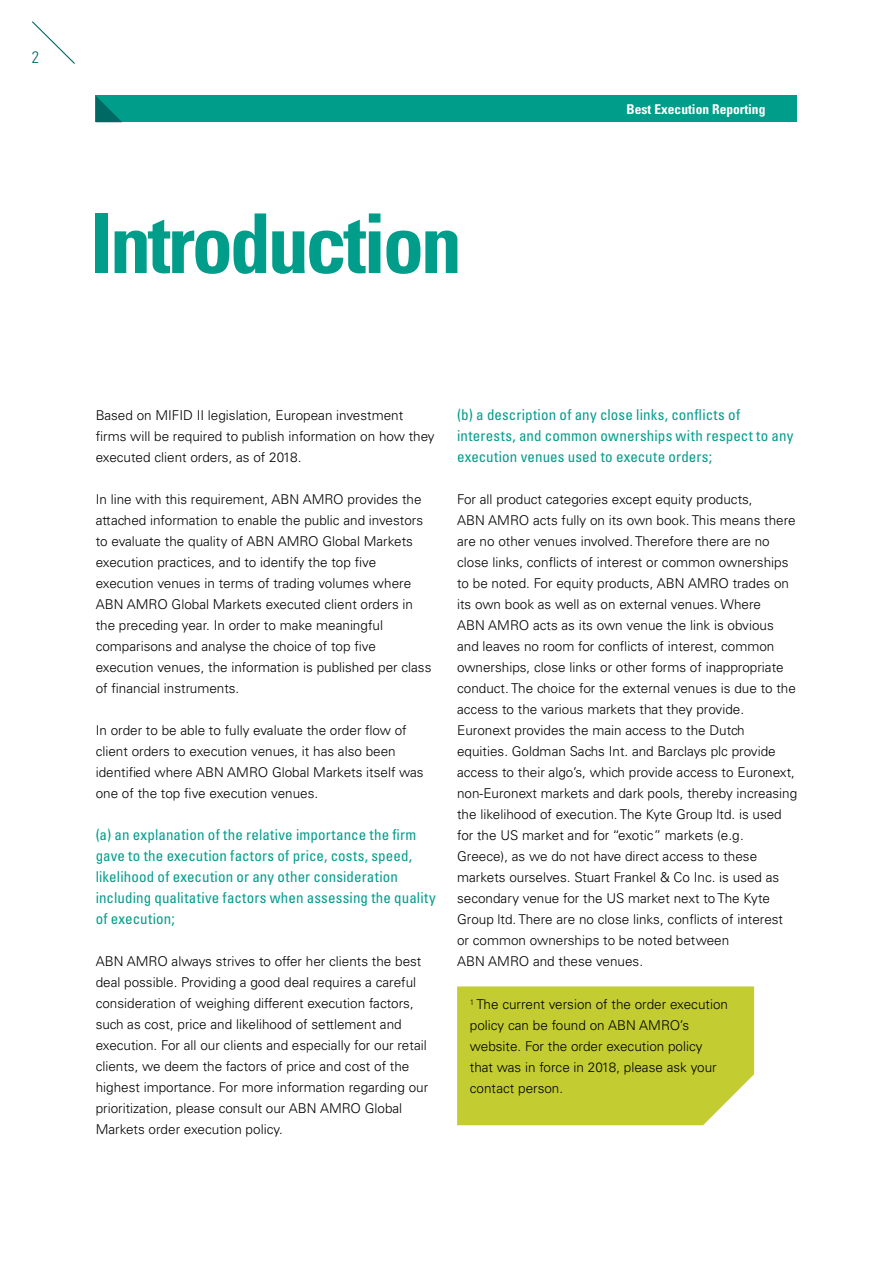
<style>
.page{position:relative;width:893px;height:1263px;background:#fff}
.page>*{position:absolute;margin:0;border:0;box-sizing:border-box;transform-origin:0 0}
.t1{font:700 condensed 82.5px "Univers LT Std";letter-spacing:-.04em;color:#009d8b}
.t2{font:300 condensed 16.5px "Univers LT Std";color:#006963}
.t3{font:condensed 15px/21px "Univers LT Std";letter-spacing:.01em;color:#009d8b}
.t4{font:300 13.5px/21px "Univers LT Std";color:#000}
.t5{font:700 condensed 13.5px "Univers LT Std";color:#fff}
</style>
<div class="page">
<div style="left:96px;top:96px;width:701px;height:26px;background:#009d8b"></div>
<svg style="left:96px;top:96px;width:26px;height:26px"></svg>
<svg style="left:32px;top:21px;width:43px;height:43px"></svg>
<div style="left:457px;top:986px;width:297px;height:139px;background:#c3cd32"></div>
<p class="t2" style="left:32px;top:47px;width:9px">2</p>
<h1 class="t1" style="left:90px;top:193px;width:373px">Introduction</h1>
<p class="t5" style="left:627px;top:101px;width:140px">Best Execution Reporting</p>
<p class="t4" style="left:96px;top:405px;width:341px">Based on MIFID II legislation, European investment firms will be required to publish information on how they executed client orders, as of 2018.</p>
<p class="t4" style="left:96px;top:489px;width:337px">In line with this requirement, ABN AMRO provides the attached information to enable the public and investors to evaluate the quality of ABN AMRO Global Markets execution practices, and to identify the top five execution venues in terms of trading volumes where ABN AMRO Global Markets executed client orders in the preceding year. In order to make meaningful comparisons and analyse the choice of top five execution venues, the information is published per class of financial instruments.</p>
<p class="t4" style="left:96px;top:720px;width:330px">In order to be able to fully evaluate the order flow of client orders to execution venues, it has also been identified where ABN AMRO Global Markets itself was one of the top five execution venues.</p>
<p class="t3" style="left:96px;top:824px;width:342px">(a) an explanation of the relative importance the firm gave to the execution factors of price, costs, speed, likelihood of execution or any other consideration including qualitative factors when assessing the quality of execution;</p>
<p class="t4" style="left:96px;top:951px;width:334px">ABN AMRO always strives to offer her clients the best deal possible. Providing a good deal requires a careful consideration of weighing different execution factors, such as cost, price and likelihood of settlement and execution. For all our clients and especially for our retail clients, we deem the factors of price and cost of the highest importance. For more information regarding our prioritization, please consult our ABN AMRO Global Markets order execution policy.</p>
<p class="t3" style="left:457px;top:404px;width:338px">(b) a description of any close links, conflicts of interests, and common ownerships with respect to any execution venues used to execute orders;</p>
<p class="t4" style="left:457px;top:489px;width:342px">For all product categories except equity products,<br>ABN AMRO acts fully on its own book. This means there are no other venues involved. Therefore there are no close links, conflicts of interest or common ownerships to be noted. For equity products, ABN AMRO trades on its own book as well as on external venues. Where<br>ABN AMRO acts as its own venue the link is obvious and leaves no room for conflicts of interest, common ownerships, close links or other forms of inappropriate conduct. The choice for the external venues is due to the access to the various markets that they provide.<br>Euronext provides the main access to the Dutch equities. Goldman Sachs Int. and Barclays plc provide access to their algo’s, which provide access to Euronext, non-Euronext markets and dark pools, thereby increasing the likelihood of execution. The Kyte Group ltd. is used for the US market and for “exotic” markets (e.g.<br>Greece), as we do not have direct access to these markets ourselves. Stuart Frankel &amp; Co Inc. is used as secondary venue for the US market next to The Kyte Group ltd. There are no close links, conflicts of interest or common ownerships to be noted between<br>ABN AMRO and these venues.</p>
<p class="t4" style="left:470px;top:994px;width:260px"><sup>1</sup> The current version of the order execution policy can be found on ABN AMRO’s website. For the order execution policy that was in force in 2018, please ask your contact person.</p>
</div>
